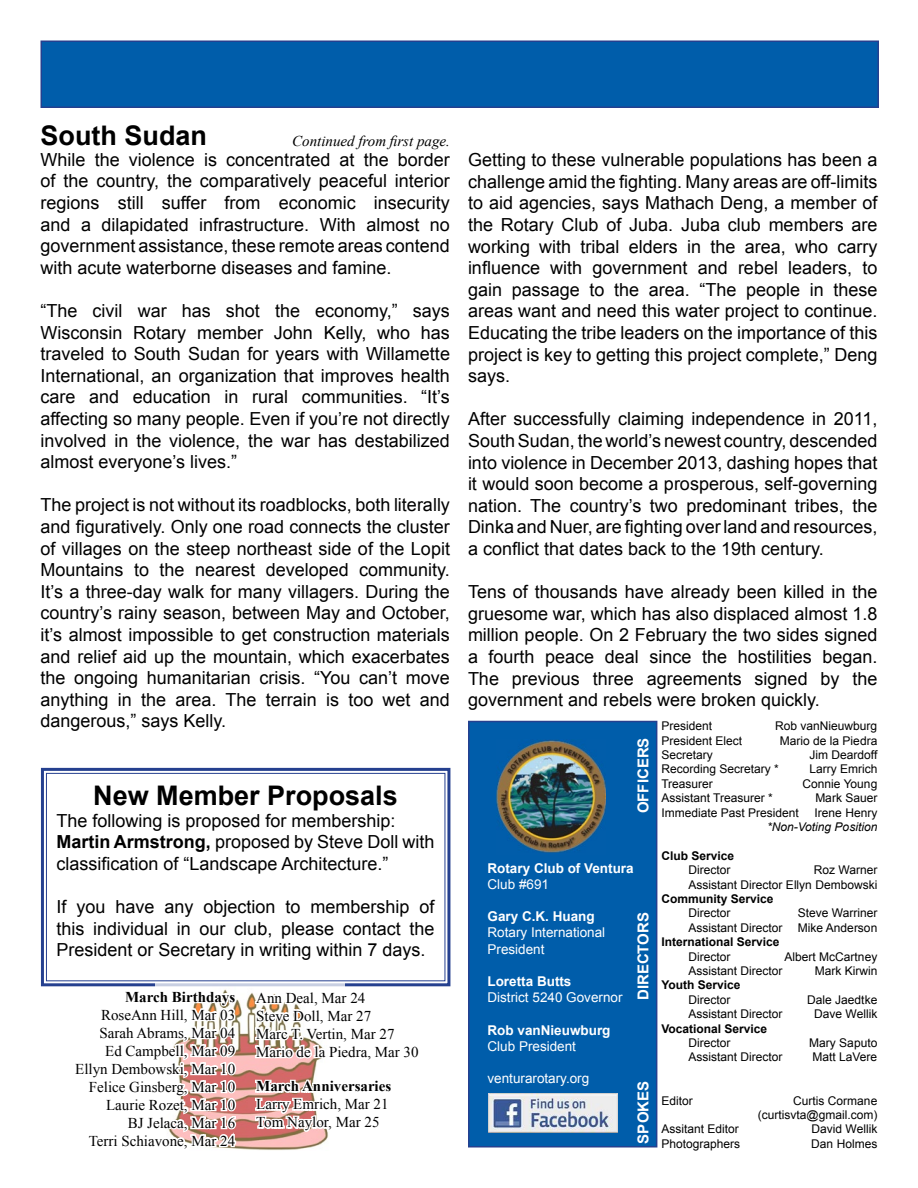
<style>
.page{position:relative;width:918px;height:1188px;background:#fff}
.page>*{position:absolute;margin:0;border:0;box-sizing:border-box;transform-origin:0 0}
.t1{font:700 27px "Arial";color:#000}
.t2{font:18px/21.6px "Arial";color:#000;text-align:justify}
.t3{font:15px/18px "Times New Roman";color:#000}
.t4{font:700 15px "Times New Roman";color:#000}
.t5{font:700 15px "Arial";color:#fff}
.t6{font:italic 15px "Times New Roman";color:#000}
.t7{font:13.5px/16.2px "Arial";color:#fff}
.t8{font:700 13.5px "Arial";color:#fff}
.t9{font:12px/14.4px "Arial";color:#000;text-align:right}
.t10{font:700 12px "Arial";color:#000}
.t11{font:italic 12px "Arial";color:#000}
.s1{font-weight:700}
</style>
<div class="page">
<div style="left:468px;top:721px;width:189px;height:427px;background:#005daa;border:2px solid #25408f"></div>
<div style="left:40px;top:40px;width:839px;height:68px;background:#005daa;border:2px solid #25408f"></div>
<img style="left:496px;top:740px;width:110px;height:113px">
<img style="left:489px;top:1094px;width:129px;height:38px">
<svg style="left:40px;top:767px;width:411px;height:220px"></svg>
<div style="left:46px;top:773px;width:399px;height:208px;border:1px solid #25408f"></div>
<img style="left:239px;top:984px;width:90px;height:166px">
<svg style="left:72px;top:978px;width:167px;height:171px"></svg>
<svg style="left:253px;top:981px;width:169px;height:154px"></svg>
<h1 class="t1" style="left:40px;top:118px;width:168px">South Sudan</h1>
<p class="t6" style="left:292px;top:131px;width:159px">Continued from first page.</p>
<p class="t2" style="left:40px;top:149px;width:411px">While the violence is concentrated at the border of the country, the comparatively peaceful interior regions still suffer from economic insecurity and a dilapidated infrastructure. With almost no government assistance, these remote areas contend with acute waterborne diseases and famine.</p>
<p class="t2" style="left:40px;top:300px;width:411px">“The civil war has shot the economy,” says Wisconsin Rotary member John Kelly, who has traveled to South Sudan for years with Willamette International, an organization that improves health care and education in rural communities. “It’s affecting so many people. Even if you’re not directly involved in the violence, the war has destabilized almost everyone’s lives.”</p>
<p class="t2" style="left:40px;top:495px;width:411px">The project is not without its roadblocks, both literally and figuratively. Only one road connects the cluster of villages on the steep northeast side of the Lopit Mountains to the nearest developed community.<br>It’s a three-day walk for many villagers. During the country’s rainy season, between May and October, it’s almost impossible to get construction materials and relief aid up the mountain, which exacerbates the ongoing humanitarian crisis. “You can’t move anything in the area. The terrain is too wet and dangerous,” says Kelly.</p>
<h1 class="t1" style="left:93px;top:777px;width:306px">New Member Proposals</h1>
<p class="t2" style="left:56px;top:810px;width:379px;text-align:left">The following is proposed for membership:<br><span class="s1">Martin Armstrong,</span> proposed by Steve Doll with classification of “Landscape Architecture.”</p>
<p class="t2" style="left:56px;top:896px;width:380px">If you have any objection to membership of this individual in our club, please contact the President or Secretary in writing within 7 days.</p>
<p class="t4" style="left:125px;top:986px;width:112px">March Birthdays</p>
<p class="t3" style="left:75px;top:1005px;width:161px;text-align:right">RoseAnn Hill, Mar 03<br>Sarah Abrams, Mar 04<br>Ed Campbell, Mar 09<br>Ellyn Dembowski, Mar 10<br>Felice Ginsberg, Mar 10<br>Laurie Rozet, Mar 10<br>BJ Jelaca, Mar 16<br>Terri Schiavone, Mar 24</p>
<p class="t3" style="left:256px;top:988px;width:164px">Ann Deal, Mar 24<br>Steve Doll, Mar 27<br>Marc T. Vertin, Mar 27<br>Mario de la Piedra, Mar 30</p>
<p class="t4" style="left:256px;top:1076px;width:137px">March Anniversaries</p>
<p class="t3" style="left:256px;top:1095px;width:134px">Larry Emrich, Mar 21<br>Tom Naylor, Mar 25</p>
<p class="t2" style="left:468px;top:149px;width:411px">Getting to these vulnerable populations has been a challenge amid the fighting. Many areas are off-limits to aid agencies, says Mathach Deng, a member of the Rotary Club of Juba. Juba club members are working with tribal elders in the area, who carry influence with government and rebel leaders, to gain passage to the area. “The people in these areas want and need this water project to continue.<br>Educating the tribe leaders on the importance of this project is key to getting this project complete,” Deng says.</p>
<p class="t2" style="left:468px;top:409px;width:411px">After successfully claiming independence in 2011, South Sudan, the world’s newest country, descended into violence in December 2013, dashing hopes that it would soon become a prosperous, self-governing nation. The country’s two predominant tribes, the Dinka and Nuer, are fighting over land and resources, a conflict that dates back to the 19th century.</p>
<p class="t2" style="left:468px;top:581px;width:411px">Tens of thousands have already been killed in the gruesome war, which has also displaced almost 1.8 million people. On 2 February the two sides signed a fourth peace deal since the hostilities began.<br>The previous three agreements signed by the government and rebels were broken quickly.</p>
<p class="t5" style="left:633px;top:813px;width:77px;rotate:-90deg">OFFICERS</p>
<p class="t8" style="left:488px;top:859px;width:148px">Rotary Club of Ventura</p>
<p class="t7" style="left:488px;top:876px;width:63px">Club #691</p>
<p class="t8" style="left:488px;top:907px;width:109px">Gary C.K. Huang</p>
<p class="t7" style="left:488px;top:925px;width:119px">Rotary International<br>President</p>
<p class="t8" style="left:488px;top:972px;width:85px">Loretta Butts</p>
<p class="t7" style="left:488px;top:990px;width:137px">District 5240 Governor</p>
<p class="t8" style="left:488px;top:1021px;width:125px">Rob vanNieuwburg</p>
<p class="t7" style="left:488px;top:1038px;width:90px">Club President</p>
<p class="t7" style="left:488px;top:1071px;width:103px">venturarotary.org</p>
<p class="t5" style="left:633px;top:1000px;width:90px;rotate:-90deg">DIRECTORS</p>
<p class="t5" style="left:633px;top:1144px;width:64px;rotate:-90deg">SPOKES</p>
<p class="t9" style="left:661px;top:719px;width:52px">President</p>
<p class="t9" style="left:775px;top:719px;width:104px">Rob vanNieuwburg</p>
<p class="t9" style="left:661px;top:733px;width:82px">President Elect</p>
<p class="t9" style="left:780px;top:733px;width:99px">Mario de la Piedra</p>
<p class="t9" style="left:661px;top:748px;width:53px">Secretary</p>
<p class="t9" style="left:810px;top:748px;width:69px">Jim Deardoff</p>
<p class="t9" style="left:661px;top:762px;width:119px">Recording Secretary *</p>
<p class="t9" style="left:809px;top:762px;width:70px">Larry Emrich</p>
<p class="t9" style="left:661px;top:777px;width:53px">Treasurer</p>
<p class="t9" style="left:803px;top:777px;width:76px">Connie Young</p>
<p class="t9" style="left:661px;top:791px;width:113px">Assistant Treasurer *</p>
<p class="t9" style="left:815px;top:791px;width:64px">Mark Sauer</p>
<p class="t9" style="left:661px;top:805px;width:139px">Immediate Past President</p>
<p class="t9" style="left:815px;top:805px;width:64px">Irene Henry</p>
<p class="t11" style="left:767px;top:819px;width:112px">*Non-Voting Position</p>
<p class="t10" style="left:661px;top:848px;width:74px">Club Service</p>
<p class="t9" style="left:688px;top:863px;width:43px">Director</p>
<p class="t9" style="left:688px;top:863px;width:190px">Roz Warner<br>Assistant Director Ellyn Dembowski</p>
<p class="t10" style="left:661px;top:891px;width:114px">Community Service</p>
<p class="t9" style="left:688px;top:906px;width:43px">Director</p>
<p class="t9" style="left:798px;top:906px;width:81px">Steve Warriner</p>
<p class="t9" style="left:688px;top:921px;width:96px">Assistant Director</p>
<p class="t9" style="left:798px;top:921px;width:81px">Mike Anderson</p>
<p class="t10" style="left:661px;top:934px;width:120px">International Service</p>
<p class="t9" style="left:688px;top:949px;width:43px">Director</p>
<p class="t9" style="left:785px;top:949px;width:94px">Albert McCartney</p>
<p class="t9" style="left:688px;top:964px;width:96px">Assistant Director</p>
<p class="t9" style="left:815px;top:964px;width:64px">Mark Kirwin</p>
<p class="t10" style="left:661px;top:977px;width:81px">Youth Service</p>
<p class="t9" style="left:688px;top:993px;width:43px">Director</p>
<p class="t9" style="left:807px;top:993px;width:72px">Dale Jaedtke</p>
<p class="t9" style="left:688px;top:1007px;width:96px">Assistant Director</p>
<p class="t9" style="left:814px;top:1007px;width:65px">Dave Wellik</p>
<p class="t10" style="left:661px;top:1020px;width:107px">Vocational Service</p>
<p class="t9" style="left:688px;top:1036px;width:43px">Director</p>
<p class="t9" style="left:809px;top:1036px;width:70px">Mary Saputo</p>
<p class="t9" style="left:688px;top:1050px;width:96px">Assistant Director</p>
<p class="t9" style="left:812px;top:1050px;width:66px">Matt LaVere</p>
<p class="t9" style="left:661px;top:1093px;width:33px">Editor</p>
<p class="t9" style="left:758px;top:1093px;width:121px">Curtis Cormane (curtisvta@gmail.com)</p>
<p class="t9" style="left:661px;top:1122px;width:79px">Assitant Editor</p>
<p class="t9" style="left:812px;top:1122px;width:67px">David Wellik</p>
<p class="t9" style="left:661px;top:1137px;width:80px">Photographers</p>
<p class="t9" style="left:811px;top:1137px;width:68px">Dan Holmes</p>
</div>
